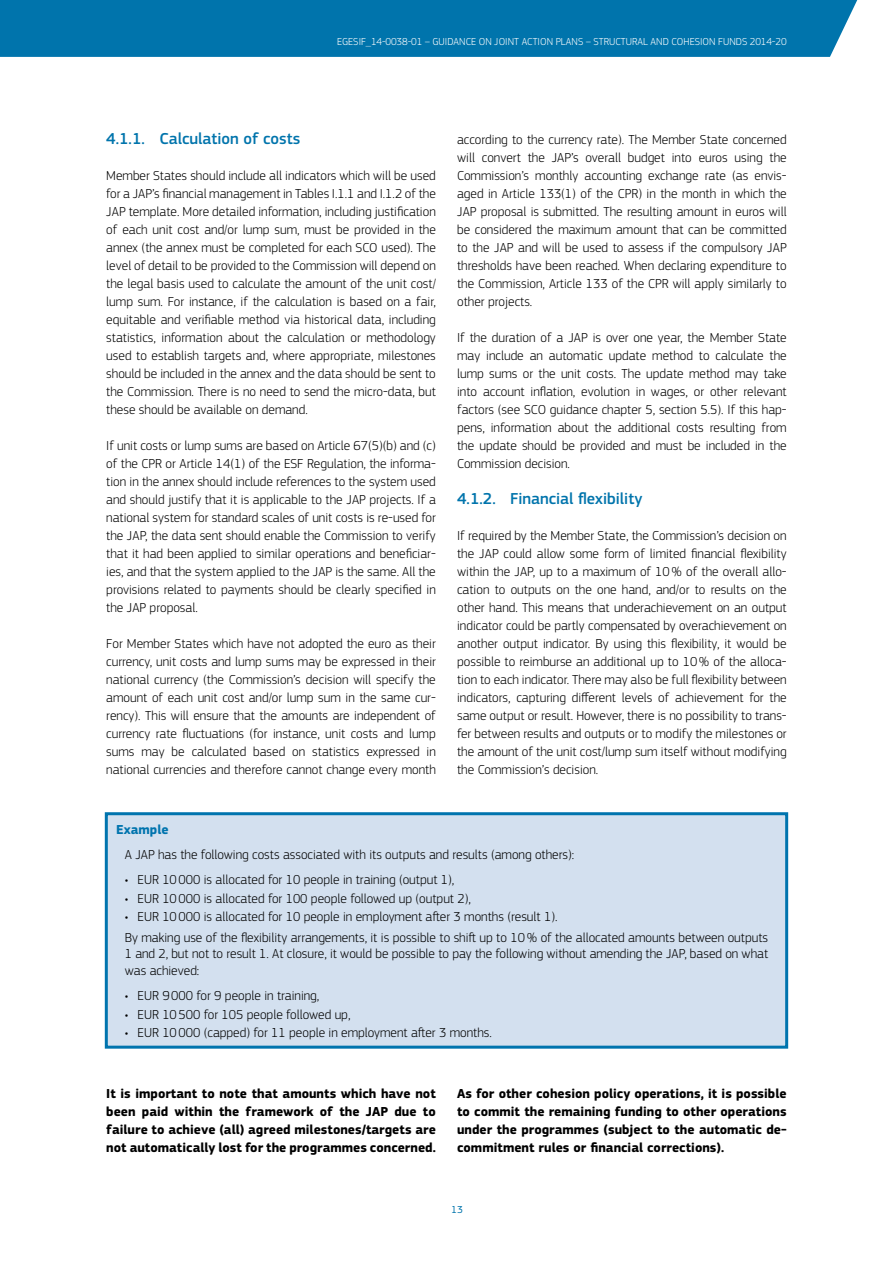
<style>
.page{position:relative;width:893px;height:1263px;background:#fff}
.page>*{position:absolute;margin:0;border:0;box-sizing:border-box;transform-origin:0 0}
.t1{font:500 16.5px "EC Square Sans Pro";color:#0074ac}
.Body{font:300 13.5px/18px "EC Square Sans Pro";color:#000;text-align:justify}
.Body-2{font:700 13.5px/18px "EC Square Sans Pro";color:#000;text-align:justify}
.Box_Body{font:300 13.5px/16.5px "EC Square Sans Pro";color:#000;text-align:justify}
.Title_table{font:700 13.5px "EC Square Sans Pro";color:#0074ae}
.t2{font:300 10.5px "EC Square Sans Pro";letter-spacing:.005em;color:#fff}
.t3{font:10.5px "EC Square Sans Pro";color:#0074ac}
</style>
<div class="page">
<div style="left:1px;top:0;width:857px;height:57px;background:#0074ac"></div>
<hr style="left:0;top:0;width:1px;height:57px;background:#0074ac">
<div style="left:106px;top:814px;width:681px;height:233px;background:#d3e0ef"></div>
<div style="left:105px;top:812px;width:683px;height:237px;border:3px solid #0074ae"></div>
<p class="t2" style="left:337px;top:35px;width:451px">EGESIF_14-0038-01 – GUIDANCE ON JOINT ACTION PLANS – STRUCTURAL AND COHESION FUNDS 2014-20</p>
<p class="t1" style="left:106px;top:129px;width:196px">4.1.1. Calculation of costs</p>
<p class="Body" style="left:106px;top:166px;width:331px">Member States should include all indicators which will be used for a JAP’s financial management in Tables I.1.1 and I.1.2 of the JAP template. More detailed information, including justification of each unit cost and/or lump sum, must be provided in the annex (the annex must be completed for each SCO used). The level of detail to be provided to the Commission will depend on the legal basis used to calculate the amount of the unit cost/ lump sum. For instance, if the calculation is based on a fair, equitable and verifiable method via historical data, including statistics, information about the calculation or methodology used to establish targets and, where appropriate, milestones should be included in the annex and the data should be sent to the Commission. There is no need to send the micro-data, but these should be available on demand.</p>
<p class="Body" style="left:106px;top:436px;width:331px">If unit costs or lump sums are based on Article 67(5)(b) and (c) of the CPR or Article 14(1) of the ESF Regulation, the informa&shy;tion in the annex should include references to the system used and should justify that it is applicable to the JAP projects. If a national system for standard scales of unit costs is re-used for the JAP, the data sent should enable the Commission to verify that it had been applied to similar operations and beneficiar&shy;ies, and that the system applied to the JAP is the same. All the provisions related to payments should be clearly specified in the JAP proposal.</p>
<p class="Body" style="left:106px;top:634px;width:331px">For Member States which have not adopted the euro as their currency, unit costs and lump sums may be expressed in their national currency (the Commission’s decision will specify the amount of each unit cost and/or lump sum in the same cur&shy;rency). This will ensure that the amounts are independent of currency rate fluctuations (for instance, unit costs and lump sums may be calculated based on statistics expressed in national currencies and therefore cannot change every month</p>
<p class="Body" style="left:457px;top:130px;width:331px">according to the currency rate). The Member State concerned will convert the JAP’s overall budget into euros using the Commission’s monthly accounting exchange rate (as envis&shy;aged in Article 133(1) of the CPR) in the month in which the JAP proposal is submitted. The resulting amount in euros will be considered the maximum amount that can be committed to the JAP and will be used to assess if the compulsory JAP thresholds have been reached. When declaring expenditure to the Commission, Article 133 of the CPR will apply similarly to other projects.</p>
<p class="Body" style="left:457px;top:328px;width:331px">If the duration of a JAP is over one year, the Member State may include an automatic update method to calculate the lump sums or the unit costs. The update method may take into account inflation, evolution in wages, or other relevant factors (see SCO guidance chapter 5, section 5.5). If this hap&shy;pens, information about the additional costs resulting from the update should be provided and must be included in the Commission decision.</p>
<p class="t1" style="left:457px;top:489px;width:187px">4.1.2. Financial flexibility</p>
<p class="Body" style="left:457px;top:526px;width:331px">If required by the Member State, the Commission’s decision on the JAP could allow some form of limited financial flexibility within the JAP, up to a maximum of 10% of the overall allo&shy;cation to outputs on the one hand, and/or to results on the other hand. This means that underachievement on an output indicator could be partly compensated by overachievement on another output indicator. By using this flexibility, it would be possible to reimburse an additional up to 10% of the alloca&shy;tion to each indicator. There may also be full flexibility between indicators, capturing different levels of achievement for the same output or result. However, there is no possibility to trans&shy;fer between results and outputs or to modify the milestones or the amount of the unit cost/lump sum itself without modifying the Commission’s decision.</p>
<h5 class="Title_table" style="left:116px;top:821px;width:54px">Example</h5>
<p class="Box_Body" style="left:125px;top:846px;width:451px">A JAP has the following costs associated with its outputs and results (among others):</p>
<p class="Body" style="left:125px;top:870px;width:331px">• EUR 10000 is allocated for 10 people in training (output 1),</p>
<p class="Body" style="left:125px;top:889px;width:348px">• EUR 10000 is allocated for 100 people followed up (output 2),</p>
<p class="Body" style="left:125px;top:907px;width:434px">• EUR 10000 is allocated for 10 people in employment after 3 months (result 1).</p>
<p class="Box_Body" style="left:125px;top:929px;width:645px">By making use of the flexibility arrangements, it is possible to shift up to 10% of the allocated amounts between outputs 1 and 2, but not to result 1. At closure, it would be possible to pay the following without amending the JAP, based on what was achieved:</p>
<p class="Body" style="left:125px;top:986px;width:196px">• EUR 9000 for 9 people in training,</p>
<p class="Body" style="left:125px;top:1005px;width:227px">• EUR 10500 for 105 people followed up,</p>
<p class="Body" style="left:125px;top:1023px;width:369px">• EUR 10000 (capped) for 11 people in employment after 3 months.</p>
<p class="Body-2" style="left:106px;top:1085px;width:331px">It is important to note that amounts which have not been paid within the framework of the JAP due to failure to achieve (all) agreed milestones/targets are not automatically lost for the programmes concerned.</p>
<p class="Body-2" style="left:457px;top:1085px;width:331px">As for other cohesion policy operations, it is possible to commit the remaining funding to other operations under the programmes (subject to the automatic de&shy;commitment rules or financial corrections).</p>
<p class="t3" style="left:451px;top:1203px;width:13px">13</p>
</div>
